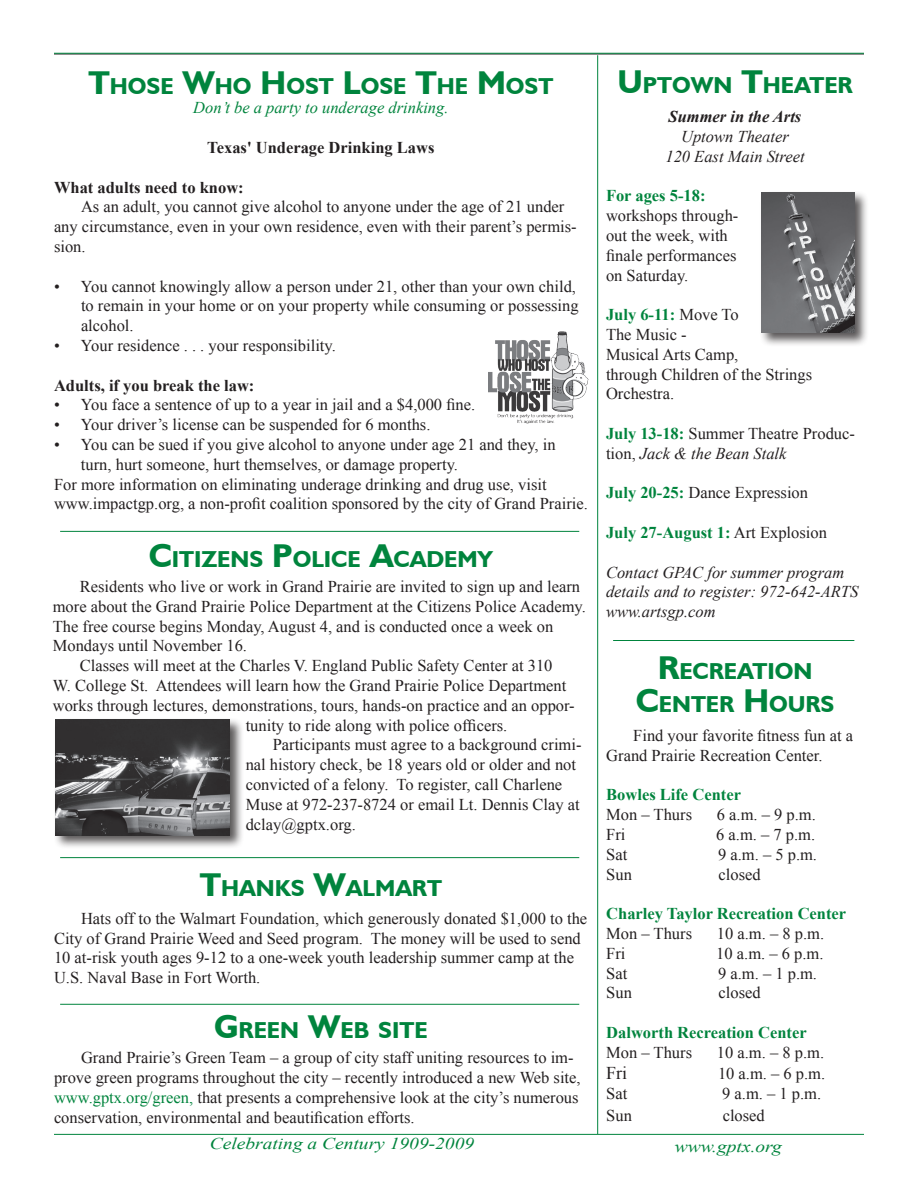
<style>
.page{position:relative;width:918px;height:1188px;background:#fff}
.page>*{position:absolute;margin:0;border:0;box-sizing:border-box;transform-origin:0 0}
.Subhead_2{font:700 23.1px/33px "Humanist 521 BT";color:#00843d;text-align:center}
.t1{font:18px "Times New Roman";color:#231f20}
.t2{font:16.5px/19.8px "Times New Roman";color:#231f20}
.Heading_5{font:italic 16.5px/19.8px "Times New Roman";color:#231f20}
.t3{font:700 16.5px "Times New Roman";color:#00843d}
.t4{font:700 16.5px "Times New Roman";color:#231f20}
.t5{font:italic 16.5px "Times New Roman";color:#00843d;scale:1.18 1}
.t6{font:italic 16.5px "Times New Roman";color:#00843d}
.t7{font:italic 700 16.5px "Times New Roman";color:#231f20}
.s1{font-size:33px}
.s2{color:#00843d}
.s3{font-weight:700;color:#00843d}
.s4{font-style:italic}
.s5{font-weight:400;color:#231f20}
</style>
<div class="page">
<hr style="left:54px;top:54px;width:810px;height:1px;background:#231f20">
<hr style="left:54px;top:53px;width:810px;height:1px;background:#00843d">
<hr style="left:54px;top:1134px;width:810px;height:1px;background:#00843d">
<hr style="left:597px;top:55px;width:1px;height:1079px;background:#00843d">
<hr style="left:613px;top:640px;width:241px;height:1px;background:#00843d">
<hr style="left:60px;top:531px;width:519px;height:1px;background:#00843d">
<hr style="left:60px;top:857px;width:519px;height:1px;background:#00843d">
<img style="left:488px;top:331px;width:101px;height:93px">
<hr style="left:60px;top:1004px;width:519px;height:1px;background:#00843d">
<div style="left:760px;top:190px;width:115px;height:163px;background:#231f20;opacity:.75"></div>
<img style="left:761px;top:192px;width:93px;height:141px">
<div style="left:54px;top:717px;width:196px;height:139px;background:#231f20;opacity:.75"></div>
<img style="left:55px;top:719px;width:175px;height:116px">
<p class="Subhead_2" style="left:89px;top:69px;width:466px"><span class="s1">T</span>HOSE <span class="s1">W</span>HO <span class="s1">H</span>OST <span class="s1">L</span>OSE <span class="s1">T</span>HE <span class="s1">M</span>OST</p>
<p class="t6" style="left:193px;top:97px;width:257px">Don’t be a party to underage drinking.</p>
<p class="t4" style="left:207px;top:136px;width:229px">Texas' Underage Drinking Laws</p>
<p class="t4" style="left:54px;top:176px;width:191px">What adults need to know:</p>
<p class="t2" style="left:54px;top:197px;width:524px;text-indent:27px">As an adult, you cannot give alcohol to anyone under the age of 21 under any circumstance, even in your own residence, even with their parent’s permis&shy;sion.</p>
<p class="t2" style="left:81px;top:276px;width:499px;text-indent:-27px">• You cannot knowingly allow a person under 21, other than your own child, to remain in your home or on your property while consuming or possessing alcohol.</p>
<p class="t2" style="left:54px;top:335px;width:283px">• Your residence . . . your responsibility.</p>
<p class="t4" style="left:54px;top:374px;width:202px">Adults, if you break the law:</p>
<p class="t2" style="left:54px;top:395px;width:423px">• You face a sentence of up to a year in jail and a $4,000 fine.</p>
<p class="t2" style="left:54px;top:415px;width:378px">• Your driver’s license can be suspended for 6 months.</p>
<p class="t2" style="left:81px;top:434px;width:476px;text-indent:-27px">• You can be sued if you give alcohol to anyone under age 21 and they, in turn, hurt someone, hurt themselves, or damage property.</p>
<p class="t2" style="left:54px;top:474px;width:535px">For more information on eliminating underage drinking and drug use, visit www.impactgp.org, a non-profit coalition sponsored by the city of Grand Prairie.</p>
<p class="Subhead_2" style="left:149px;top:542px;width:346px"><span class="s1">C</span>ITIZENS <span class="s1">P</span>OLICE <span class="s1">A</span>CADEMY</p>
<p class="t2" style="left:53px;top:576px;width:535px;text-indent:27px">Residents who live or work in Grand Prairie are invited to sign up and learn more about the Grand Prairie Police Department at the Citizens Police Academy.<br>The free course begins Monday, August 4, and is conducted once a week on Mondays until November 16.</p>
<p class="t2" style="left:80px;top:655px;width:474px">Classes will meet at the Charles V. England Public Safety Center at 310</p>
<p class="t2" style="left:53px;top:675px;width:515px">W. College St. Attendees will learn how the Grand Prairie Police Department</p>
<p class="t2" style="left:53px;top:695px;width:524px">works through lectures, demonstrations, tours, hands-on practice and an oppor-</p>
<p class="t2" style="left:246px;top:715px;width:263px">tunity to ride along with police officers.</p>
<p class="t2" style="left:246px;top:735px;width:337px;text-indent:27px">Participants must agree to a background crimi&shy;nal history check, be 18 years old or older and not convicted of a felony. To register, call Charlene Muse at 972-237-8724 or email Lt. Dennis Clay at dclay@gptx.org.</p>
<p class="Subhead_2" style="left:200px;top:871px;width:244px"><span class="s1">T</span>HANKS <span class="s1">W</span>ALMART</p>
<p class="t2" style="left:54px;top:908px;width:535px;text-indent:27px">Hats off to the Walmart Foundation, which generously donated $1,000 to the City of Grand Prairie Weed and Seed program. The money will be used to send 10 at-risk youth ages 9-12 to a one-week youth leadership summer camp at the U.S. Naval Base in Fort Worth.</p>
<p class="Subhead_2" style="left:214px;top:1013px;width:215px"><span class="s1">G</span>REEN <span class="s1">W</span>EB SITE</p>
<p class="t2" style="left:54px;top:1048px;width:528px;text-indent:27px">Grand Prairie’s Green Team – a group of city staff uniting resources to im&shy;prove green programs throughout the city – recently introduced a new Web site, <span class="s2">www.gptx.org/green,</span> that presents a comprehensive look at the city’s numerous conservation, environmental and beautification efforts.</p>
<p class="Subhead_2" style="left:618px;top:68px;width:237px"><span class="s1">U</span> PTOWN <span class="s1">T</span>HEATER</p>
<p class="t7" style="left:669px;top:105px;width:134px">Summer in the Arts</p>
<p class="Heading_5" style="left:681px;top:126px;width:109px">Uptown Theater</p>
<p class="Heading_5" style="left:665px;top:146px;width:141px">120 East Main Street</p>
<p class="t2" style="left:606px;top:186px;width:134px"><span class="s3">For ages 5-18: </span>workshops through&shy;out the week, with finale performances on Saturday.</p>
<p class="t2" style="left:606px;top:304px;width:134px"><span class="s3">July 6-11:</span> Move To<br>The Music -</p>
<p class="t2" style="left:606px;top:344px;width:208px">Musical Arts Camp,<br>through Children of the Strings</p>
<p class="t2" style="left:606px;top:384px;width:70px">Orchestra.</p>
<p class="t2" style="left:606px;top:423px;width:250px"><span class="s3">July 13-18:</span> Summer Theatre Produc&shy;tion, <span class="s4">Jack &amp; the Bean Stalk</span></p>
<p class="t2" style="left:606px;top:483px;width:204px"><span class="s3">July 20-25:</span> Dance Expression</p>
<p class="t3" style="left:606px;top:521px;width:222px">July 27-August 1: <span class="s5">Art Explosion</span></p>
<p class="Heading_5" style="left:606px;top:562px;width:254px">Contact GPAC for summer program details and to register: 972-642-ARTS</p>
<p class="Heading_5" style="left:606px;top:601px;width:111px">www.artsgp.com</p>
<p class="Subhead_2" style="left:636px;top:654px;width:200px"><span class="s1">R</span>ECREATION<br><span class="s1">C</span>ENTER <span class="s1">H</span>OURS</p>
<p class="t2" style="left:606px;top:725px;width:248px;text-indent:27px">Find your favorite fitness fun at a<br>Grand Prairie Recreation Center.</p>
<p class="t3" style="left:606px;top:783px;width:136px">Bowles Life Center</p>
<p class="t2" style="left:606px;top:804px;width:87px">Mon – Thurs</p>
<p class="t2" style="left:717px;top:804px;width:100px">6 a.m. – 9 p.m.</p>
<p class="t2" style="left:606px;top:824px;width:21px">Fri</p>
<p class="t2" style="left:716px;top:824px;width:100px">6 a.m. – 7 p.m.</p>
<p class="t2" style="left:606px;top:844px;width:23px">Sat</p>
<p class="t2" style="left:718px;top:844px;width:100px">9 a.m. – 5 p.m.</p>
<p class="t2" style="left:606px;top:864px;width:27px">Sun</p>
<p class="t2" style="left:719px;top:864px;width:44px">closed</p>
<p class="t3" style="left:606px;top:902px;width:241px">Charley Taylor Recreation Center</p>
<p class="t2" style="left:606px;top:923px;width:87px">Mon – Thurs</p>
<p class="t2" style="left:717px;top:923px;width:109px">10 a.m. – 8 p.m.</p>
<p class="t2" style="left:606px;top:943px;width:21px">Fri</p>
<p class="t2" style="left:716px;top:943px;width:109px">10 a.m. – 6 p.m.</p>
<p class="t2" style="left:606px;top:963px;width:23px">Sat</p>
<p class="t2" style="left:718px;top:963px;width:100px">9 a.m. – 1 p.m.</p>
<p class="t2" style="left:606px;top:983px;width:27px">Sun</p>
<p class="t2" style="left:719px;top:983px;width:44px">closed</p>
<p class="t3" style="left:606px;top:1021px;width:202px">Dalworth Recreation Center</p>
<p class="t2" style="left:606px;top:1042px;width:87px">Mon – Thurs</p>
<p class="t2" style="left:717px;top:1042px;width:109px">10 a.m. – 8 p.m.</p>
<p class="t1" style="left:606px;top:1061px;width:23px">Fri</p>
<p class="t2" style="left:718px;top:1064px;width:109px">10 a.m. – 6 p.m.</p>
<p class="t2" style="left:606px;top:1083px;width:23px">Sat</p>
<p class="t2" style="left:722px;top:1083px;width:100px">9 a.m. – 1 p.m.</p>
<p class="t2" style="left:606px;top:1105px;width:27px">Sun</p>
<p class="t2" style="left:723px;top:1105px;width:44px">closed</p>
<p class="t5" style="left:210px;top:1132px;width:226px">Celebrating a Century 1909-2009</p>
<p class="t5" style="left:675px;top:1135px;width:92px">www.gptx.org</p>
</div>
